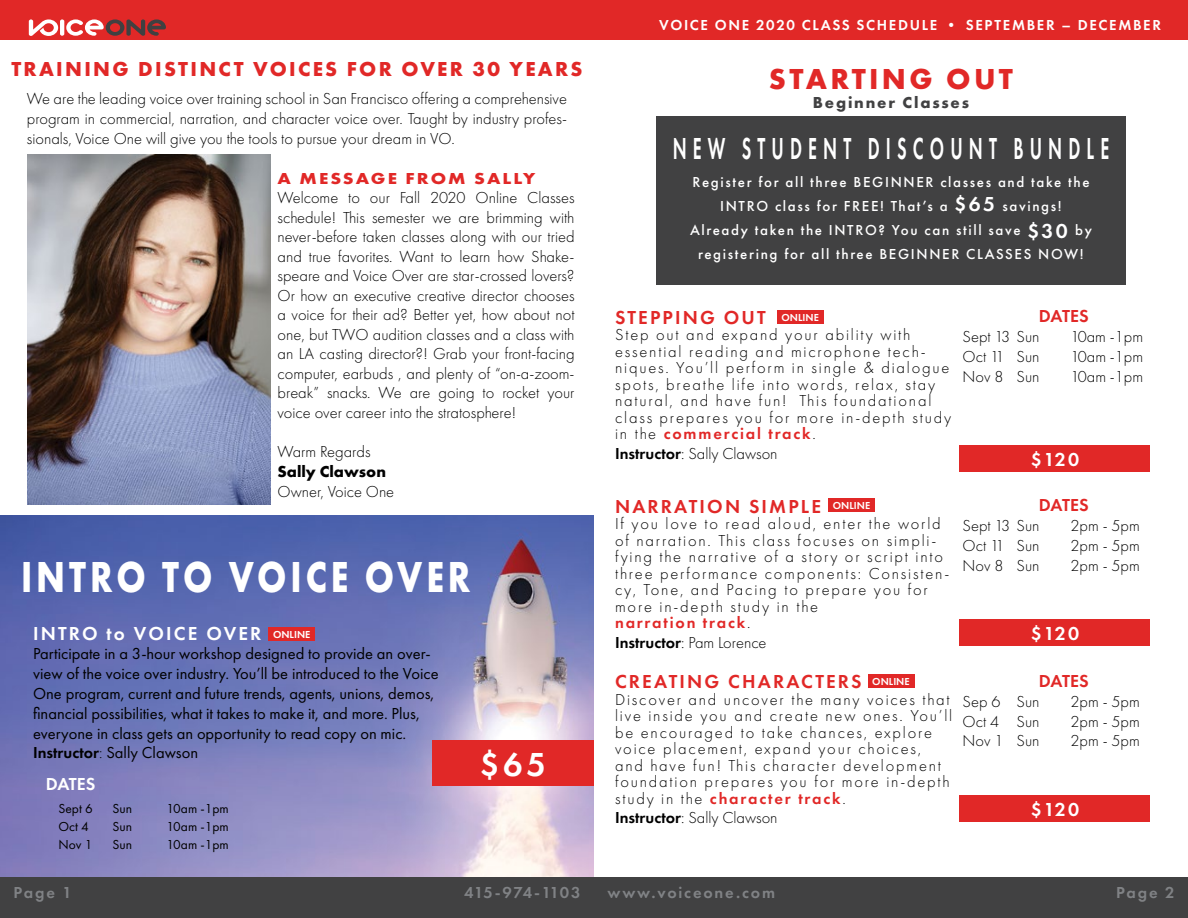
<style>
.page{position:relative;width:1188px;height:918px;background:#fff}
.page>*{position:absolute;margin:0;border:0;box-sizing:border-box;transform-origin:0 0}
.t1{font:700 45px "Futura PT";letter-spacing:.11em;color:#fff;scale:.8 1}
.t2{font:600 34.5px "Futura PT";color:#fff}
.t3{font:600 31.5px "Futura PT";letter-spacing:.34em;color:#fff;scale:.57 1}
.t4{font:700 30px "Futura PT";letter-spacing:.11em;color:#e12827}
.t5{font:700 21px "Futura PT";letter-spacing:.11em;color:#e12827}
.t6{font:600 19.5px "Futura PT";letter-spacing:.11em;color:#e12827}
.t7{font:600 19.5px "Futura PT";letter-spacing:.11em;color:#fff}
.t8{font:600 18px "Futura PT";letter-spacing:-.01em;color:#e12827}
.t9{font:600 18px "Futura PT";letter-spacing:-.01em;color:#fff}
.t10{font:300 16.5px/16.5px "Futura PT";letter-spacing:.11em;color:#000}
.t11{font:16.5px/19.8px "Futura PT";color:#000}
.t12{font:300 16.5px "Futura PT";color:#000}
.t13{font:600 16.5px "Futura PT";letter-spacing:.11em;color:#808285}
.t14{font:700 16.5px "Futura PT";letter-spacing:.11em;color:#e12827;scale:1.15 1}
.t15{font:700 16.5px "Futura PT";letter-spacing:.11em;color:#414142}
.t16{font:600 16.5px "Futura PT";letter-spacing:.04em;color:#808285}
.t17{font:700 16.5px "Futura PT";color:#000}
.t18{font:500 15px/24px "Futura PT";letter-spacing:.11em;color:#fff;text-align:center}
.t19{font:600 15px "Futura PT";letter-spacing:.11em;color:#fff}
.t20{font:13.5px "Futura PT";color:#000}
.t21{font:600 10.5px "Futura PT";color:#fff}
.s1{font-weight:600}
.s2{font-weight:300}
.s3{font-weight:600;font-size:21px}
.s4{font-weight:600;color:#e12827}
</style>
<div class="page">
<div style="left:656px;top:116px;width:470px;height:169px;background:#414142"></div>
<img style="left:0;top:515px;width:594px;height:363px">
<div style="left:580px;top:878px;width:608px;height:40px;background:#414142"></div>
<div style="left:0;top:878px;width:608px;height:40px;background:#414142"></div>
<div style="left:580px;top:0;width:608px;height:40px;background:#e12827"></div>
<div style="left:0;top:0;width:608px;height:40px;background:#e12827"></div>
<hr style="left:60px;top:19px;width:4px;height:17px;background:#fff;border-radius:2px">
<svg style="left:66px;top:19px;width:100px;height:17px"></svg>
<svg style="left:29px;top:19px;width:29px;height:17px"></svg>
<div style="left:432px;top:740px;width:162px;height:46px;background:#e12827"></div>
<div style="left:960px;top:445px;width:190px;height:27px;background:#e12827"></div>
<div style="left:960px;top:619px;width:190px;height:27px;background:#e12827"></div>
<div style="left:960px;top:795px;width:190px;height:27px;background:#e12827"></div>
<div style="left:269px;top:627px;width:46px;height:14px;background:#e12827"></div>
<div style="left:777px;top:310px;width:47px;height:14px;background:#e12827"></div>
<div style="left:828px;top:499px;width:47px;height:13px;background:#e12827"></div>
<div style="left:868px;top:674px;width:46px;height:14px;background:#e12827"></div>
<img style="left:27px;top:155px;width:243px;height:349px">
<p class="t5" style="left:11px;top:56px;width:573px">TRAINING DISTINCT VOICES FOR OVER 30 YEARS</p>
<p class="t10" style="left:27px;top:89px;width:541px;line-height:19.8px;text-align:justify">We are the leading voice over training school in San Francisco offering a comprehensive program in commercial, narration, and character voice over. Taught by industry profes&shy;sionals, Voice One will give you the tools to pursue your dream in VO.</p>
<p class="t14" style="left:278px;top:167px;width:226px">A MESSAGE FROM SALLY</p>
<p class="t10" style="left:278px;top:188px;width:299px;line-height:19.5px;text-align:justify">Welcome to our Fall 2020 Online Classes schedule! This semester we are brimming with never-before taken classes along with our tried and true favorites. Want to learn how Shake&shy;speare and Voice Over are star-crossed lovers?<br>Or how an executive creative director chooses a voice for their ad? Better yet, how about not one, but TWO audition classes and a class with an LA casting director?! Grab your front-facing computer, earbuds , and plenty of “on-a-zoom&shy;break” snacks. We are going to rocket your voice over career into the stratosphere!</p>
<p class="t12" style="left:278px;top:442px;width:95px">Warm Regards</p>
<p class="t17" style="left:278px;top:461px;width:110px">Sally Clawson</p>
<p class="t12" style="left:278px;top:482px;width:118px">Owner, Voice One</p>
<h1 class="t1" style="left:21px;top:548px;width:563px">INTRO TO VOICE OVER</h1>
<p class="t7" style="left:33px;top:621px;width:230px">INTRO to VOICE OVER</p>
<p class="t11" style="left:33px;top:644px;width:407px">Participate in a 3-hour workshop designed to provide an over&shy;view of the voice over industry. You’ll be introduced to the Voice One program, current and future trends, agents, unions, demos, financial possibilities, what it takes to make it, and more. Plus, everyone in class gets an opportunity to read copy on mic.<br><span class="s1">Instructor</span><span class="s2">:</span> Sally Clawson</p>
<p class="t21" style="left:273px;top:628px;width:39px">ONLINE</p>
<p class="t9" style="left:46px;top:773px;width:51px">DATES</p>
<p class="t20" style="left:58px;top:801px;width:36px">Sept 6</p>
<p class="t20" style="left:112px;top:801px;width:21px">Sun</p>
<p class="t20" style="left:166px;top:801px;width:64px">10am -1pm</p>
<p class="t20" style="left:58px;top:819px;width:32px">Oct 4</p>
<p class="t20" style="left:112px;top:819px;width:21px">Sun</p>
<p class="t20" style="left:166px;top:819px;width:64px">10am -1pm</p>
<p class="t20" style="left:58px;top:837px;width:35px">Nov 1</p>
<p class="t20" style="left:112px;top:837px;width:21px">Sun</p>
<p class="t20" style="left:166px;top:837px;width:64px">10am -1pm</p>
<h2 class="t2" style="left:480px;top:743px;width:68px">$65</h2>
<p class="t19" style="left:659px;top:15px;width:503px">VOICE ONE 2020 CLASS SCHEDULE • SEPTEMBER – DECEMBER</p>
<h3 class="t4" style="left:769px;top:59px;width:246px">STARTING OUT</h3>
<p class="t15" style="left:813px;top:92px;width:158px">Beginner Classes</p>
<h3 class="t3" style="left:673px;top:129px;width:768px">NEW STUDENT DISCOUNT BUNDLE</h3>
<p class="t18" style="left:690px;top:170px;width:403px">Register for all three BEGINNER classes and take the INTRO class for FREE! That’s a <span class="s3">$65</span> savings!<br>Already taken the INTRO? You can still save <span class="s3">$30</span> by registering for all three BEGINNER CLASSES NOW!</p>
<p class="t6" style="left:615px;top:305px;width:152px">STEPPING OUT</p>
<p class="t10" style="left:615px;top:326px;width:338px">Step out and expand your ability with essential reading and microphone tech&shy;niques. You’ll perform in single &amp; dialogue spots, breathe life into words, relax, stay natural, and have fun! This foundational class prepares you for more in-depth study in the <span class="s4">commercial track</span>.</p>
<p class="t12" style="left:615px;top:444px;width:164px"><span class="s1">Instructor</span>: Sally Clawson</p>
<p class="t21" style="left:782px;top:311px;width:39px">ONLINE</p>
<p class="t8" style="left:1039px;top:305px;width:51px">DATES</p>
<p class="t12" style="left:963px;top:327px;width:79px">Sept 13 Sun</p>
<p class="t10" style="left:1071px;top:329px;width:74px">10am -1pm</p>
<p class="t10" style="left:963px;top:348px;width:79px">Oct 11 Sun</p>
<p class="t10" style="left:1071px;top:348px;width:74px">10am -1pm</p>
<p class="t10" style="left:963px;top:368px;width:79px">Nov 8 Sun</p>
<p class="t10" style="left:1071px;top:368px;width:74px">10am -1pm</p>
<p class="t7" style="left:1031px;top:447px;width:50px">$120</p>
<p class="t6" style="left:615px;top:494px;width:207px">NARRATION SIMPLE</p>
<p class="t10" style="left:615px;top:515px;width:336px">If you love to read aloud, enter the world of narration. This class focuses on simpli&shy;fying the narrative of a story or script into three performance components: Consisten&shy;cy, Tone, and Pacing to prepare you for more in-depth study in the<br><span class="s4">narration track</span>.</p>
<p class="t12" style="left:615px;top:633px;width:153px"><span class="s1">Instructor</span>: Pam Lorence</p>
<p class="t21" style="left:833px;top:499px;width:39px">ONLINE</p>
<p class="t6" style="left:615px;top:669px;width:248px">CREATING CHARACTERS</p>
<p class="t10" style="left:615px;top:691px;width:339px">Discover and uncover the many voices that live inside you and create new ones. You’ll be encouraged to take chances, explore voice placement, expand your choices, and have fun! This character development foundation prepares you for more in-depth study in the <span class="s4">character track</span>.</p>
<p class="t12" style="left:615px;top:809px;width:164px"><span class="s1">Instructor</span>: Sally Clawson</p>
<p class="t21" style="left:872px;top:675px;width:39px">ONLINE</p>
<p class="t8" style="left:1039px;top:494px;width:51px">DATES</p>
<p class="t12" style="left:963px;top:516px;width:79px">Sept 13 Sun</p>
<p class="t10" style="left:1071px;top:518px;width:71px">2pm - 5pm</p>
<p class="t10" style="left:963px;top:537px;width:79px">Oct 11 Sun</p>
<p class="t10" style="left:1071px;top:537px;width:71px">2pm - 5pm</p>
<p class="t10" style="left:963px;top:557px;width:79px">Nov 8 Sun</p>
<p class="t10" style="left:1071px;top:557px;width:71px">2pm - 5pm</p>
<p class="t7" style="left:1031px;top:621px;width:50px">$120</p>
<p class="t8" style="left:1039px;top:670px;width:51px">DATES</p>
<p class="t10" style="left:963px;top:693px;width:79px">Sep 6 Sun</p>
<p class="t10" style="left:1071px;top:693px;width:71px">2pm - 5pm</p>
<p class="t10" style="left:963px;top:713px;width:79px">Oct 4 Sun</p>
<p class="t10" style="left:1071px;top:713px;width:71px">2pm - 5pm</p>
<p class="t10" style="left:963px;top:733px;width:79px">Nov 1 Sun</p>
<p class="t10" style="left:1071px;top:733px;width:71px">2pm - 5pm</p>
<p class="t7" style="left:1031px;top:797px;width:50px">$120</p>
<p class="t13" style="left:14px;top:882px;width:60px">Page 1</p>
<p class="t16" style="left:464px;top:882px;width:118px">415-974-1103</p>
<p class="t13" style="left:608px;top:882px;width:169px">www.voiceone.com</p>
<p class="t13" style="left:1116px;top:882px;width:60px">Page 2</p>
</div>
